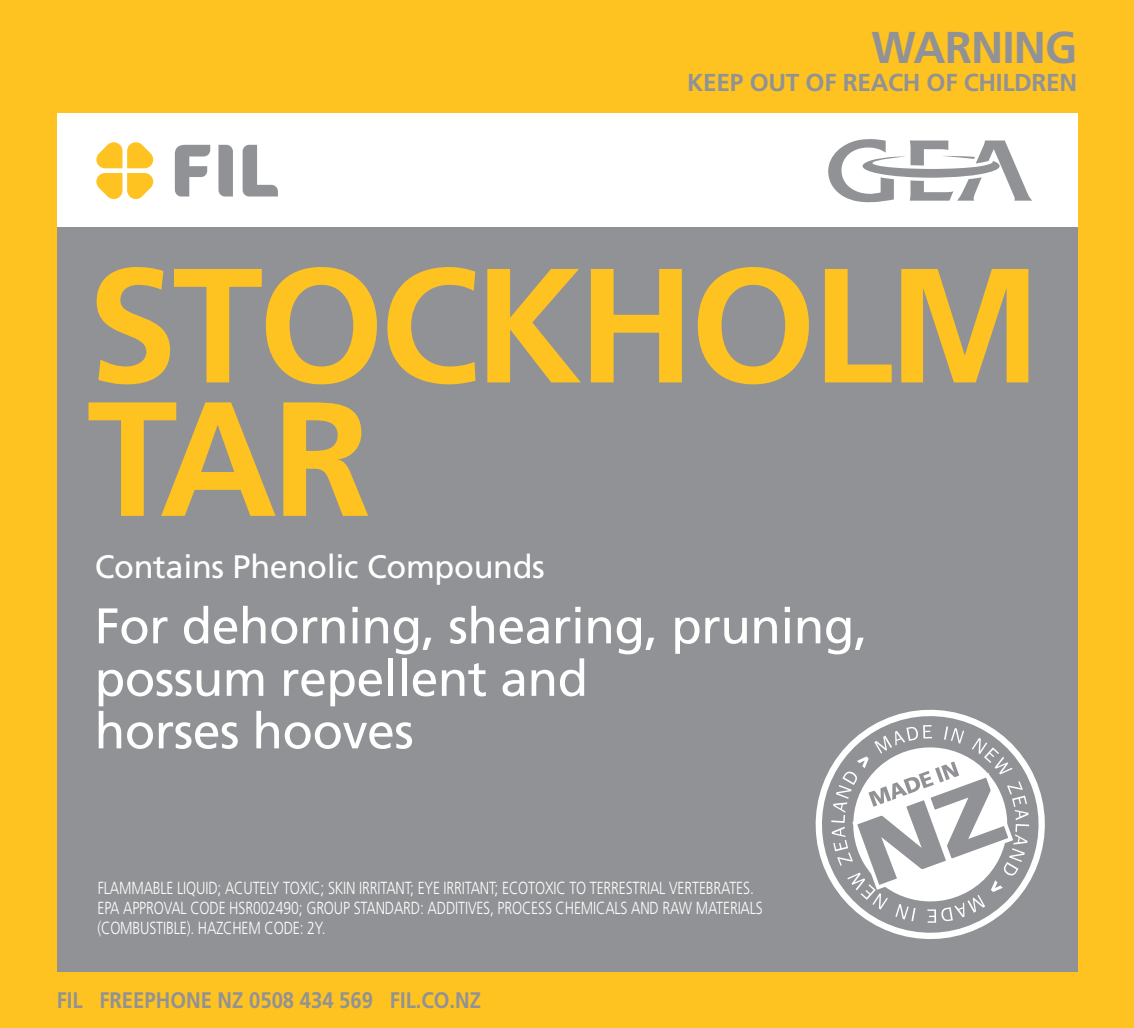
<style>
.page{position:relative;width:1134px;height:1028px;background:#fec221}
.page>*{position:absolute;margin:0;border:0;box-sizing:border-box;transform-origin:0 0}
.t1{font:700 162.5px/133.5px "Frutiger";letter-spacing:-.03em;color:#fec221}
.t2{font:50px/52.5px "Frutiger";letter-spacing:-.01em;color:#fff}
.t3{font:700 44.5px "Frutiger";letter-spacing:-.02em;color:#919295}
.t4{font:32.5px "Frutiger";letter-spacing:-.01em;color:#fff}
.t5{font:700 24.5px "Frutiger";letter-spacing:-.015em;color:#919295}
.t6{font:700 22.5px "Frutiger";color:#919295;scale:.9 1}
.t7{font:300 17.5px/20px "Frutiger";letter-spacing:-.01em;color:#fff;scale:.8 1}
</style>
<div class="page">
<div style="left:57px;top:113px;width:1020px;height:858px;background:#fff"></div>
<div style="left:57px;top:227px;width:1020px;height:744px;background:#919295"></div>
<svg style="left:218px;top:145px;width:15px;height:51px"></svg>
<svg style="left:175px;top:145px;width:35px;height:51px"></svg>
<svg style="left:243px;top:145px;width:35px;height:51px"></svg>
<svg style="left:96px;top:142px;width:57px;height:57px"></svg>
<svg style="left:828px;top:139px;width:204px;height:64px"></svg>
<svg style="left:815px;top:709px;width:230px;height:230px"></svg>
<svg style="left:831px;top:725px;width:198px;height:197px"></svg>
<h3 class="t3" style="left:871px;top:21px;width:207px">WARNING</h3>
<h3 class="t5" style="left:687px;top:68px;width:392px">KEEP OUT OF REACH OF CHILDREN</h3>
<h1 class="t1" style="left:87px;top:258px;width:956px">STOCKHOLM<br>TAR</h1>
<h3 class="t4" style="left:95px;top:548px;width:452px">Contains Phenolic Compounds</h3>
<h2 class="t2" style="left:95px;top:599px;width:774px">For dehorning, shearing, pruning, possum repellent and<br>horses hooves</h2>
<p class="t7" style="left:97px;top:878px;width:833px">FLAMMABLE LIQUID; ACUTELY TOXIC; SKIN IRRITANT; EYE IRRITANT; ECOTOXIC TO TERRESTRIAL VERTEBRATES.<br>EPA APPROVAL CODE HSR002490; GROUP STANDARD: ADDITIVES, PROCESS CHEMICALS AND RAW MATERIALS (COMBUSTIBLE). HAZCHEM CODE: 2Y.</p>
<p class="t6" style="left:57px;top:986px;width:473px">FIL FREEPHONE NZ 0508 434 569 FIL.CO.NZ</p>
</div>
